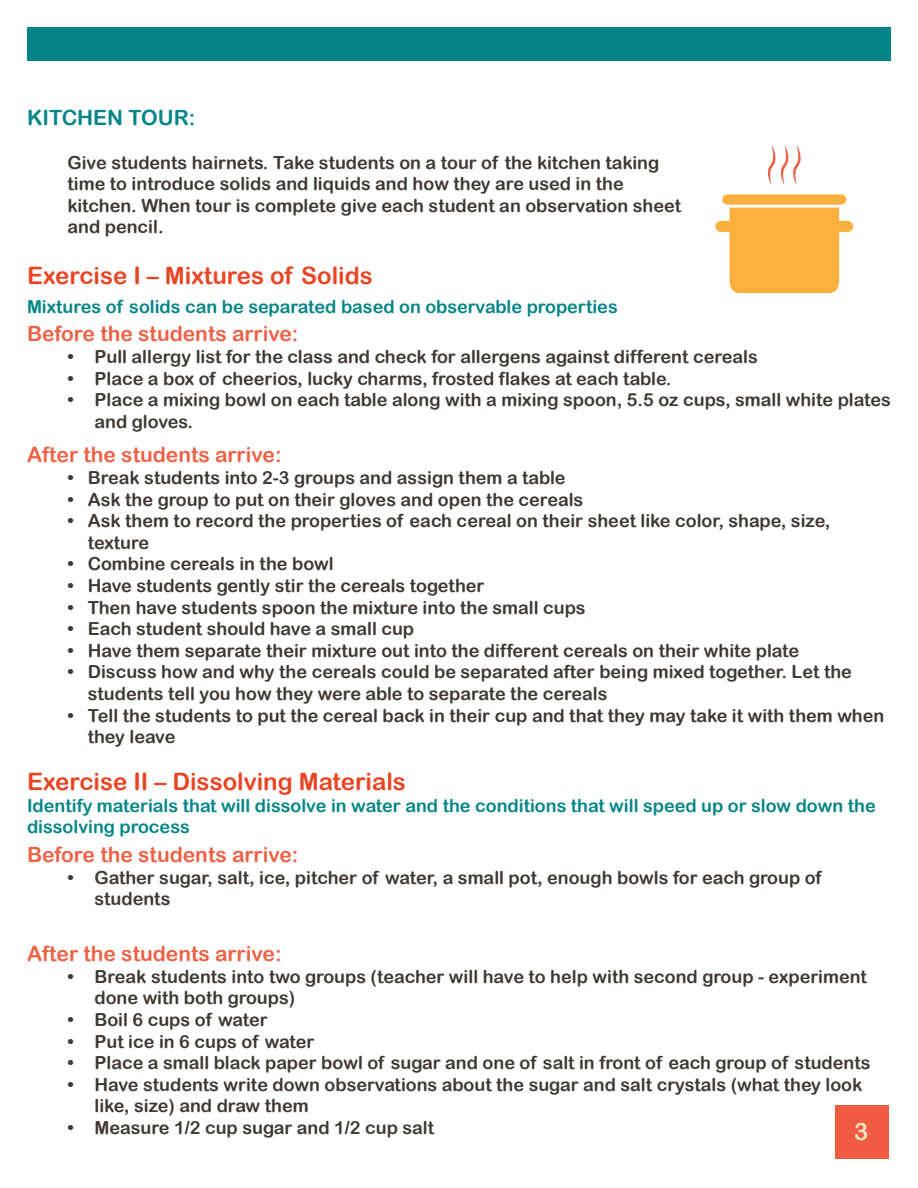
<style>
.page{position:relative;width:918px;height:1188px;background:#fff}
.page>*{position:absolute;margin:0;border:0;box-sizing:border-box;transform-origin:0 0}
.t1{font:24px "Arial Rounded MT Bold";color:#e84524}
.t2{font:24px "Arial Rounded MT Bold";color:#f2e3c4}
.t3{font:21px "Arial Rounded MT Bold";color:#ed6145}
.t4{font:21px "Arial Rounded MT Bold";color:#058587}
.t5{font:18px/21.6px "Arial Rounded MT Bold";color:#403833}
.t6{font:18px "Arial Rounded MT Bold";color:#058587}
</style>
<div class="page">
<div style="left:27px;top:27px;width:864px;height:33px;background:#058587"></div>
<div style="left:835px;top:1105px;width:54px;height:54px;background:#f05c42"></div>
<div style="left:722px;top:194px;width:124px;height:11px;background:#fab03d;border-radius:5px"></div>
<svg style="left:715px;top:208px;width:138px;height:85px"></svg>
<svg style="left:767px;top:145px;width:34px;height:40px"></svg>
<p class="t4" style="left:27px;top:106px;width:170px">KITCHEN TOUR:</p>
<p class="t5" style="left:68px;top:151px;width:615px">Give students hairnets. Take students on a tour of the kitchen taking time to introduce solids and liquids and how they are used in the kitchen. When tour is complete give each student an observation sheet and pencil.</p>
<p class="t1" style="left:27px;top:261px;width:347px">Exercise I – Mixtures of Solids</p>
<p class="t6" style="left:27px;top:296px;width:592px">Mixtures of solids can be separated based on observable properties</p>
<p class="t3" style="left:27px;top:322px;width:273px">Before the students arrive:</p>
<p class="t5" style="left:68px;top:346px;width:692px">• Pull allergy list for the class and check for allergens against different cereals</p>
<p class="t5" style="left:68px;top:367px;width:605px">• Place a box of cheerios, lucky charms, frosted flakes at each table.</p>
<p class="t5" style="left:94px;top:389px;width:798px;text-indent:-27px">• Place a mixing bowl on each table along with a mixing spoon, 5.5 oz cups, small white plates and gloves.</p>
<p class="t3" style="left:27px;top:442px;width:256px">After the students arrive:</p>
<p class="t5" style="left:68px;top:467px;width:500px">• Break students into 2-3 groups and assign them a table</p>
<p class="t5" style="left:68px;top:488px;width:517px">• Ask the group to put on their gloves and open the cereals</p>
<p class="t5" style="left:88px;top:510px;width:744px;text-indent:-20px">• Ask them to record the properties of each cereal on their sheet like color, shape, size, texture</p>
<p class="t5" style="left:68px;top:553px;width:268px">• Combine cereals in the bowl</p>
<p class="t5" style="left:68px;top:575px;width:418px">• Have students gently stir the cereals together</p>
<p class="t5" style="left:68px;top:596px;width:520px">• Then have students spoon the mixture into the small cups</p>
<p class="t5" style="left:68px;top:618px;width:348px">• Each student should have a small cup</p>
<p class="t5" style="left:68px;top:639px;width:733px">• Have them separate their mixture out into the different cereals on their white plate</p>
<p class="t5" style="left:88px;top:661px;width:766px;text-indent:-20px">• Discuss how and why the cereals could be separated after being mixed together. Let the students tell you how they were able to separate the cereals</p>
<p class="t5" style="left:88px;top:704px;width:798px;text-indent:-20px">• Tell the students to put the cereal back in their cup and that they may take it with them when they leave</p>
<p class="t1" style="left:27px;top:767px;width:380px">Exercise II – Dissolving Materials</p>
<p class="t6" style="left:27px;top:795px;width:850px">Identify materials that will dissolve in water and the conditions that will speed up or slow down the</p>
<p class="t6" style="left:27px;top:816px;width:164px">dissolving process</p>
<p class="t3" style="left:27px;top:842px;width:273px">Before the students arrive:</p>
<p class="t5" style="left:94px;top:866px;width:729px;text-indent:-27px">• Gather sugar, salt, ice, pitcher of water, a small pot, enough bowls for each group of students</p>
<p class="t3" style="left:27px;top:941px;width:256px">After the students arrive:</p>
<p class="t5" style="left:94px;top:965px;width:774px;text-indent:-27px">• Break students into two groups (teacher will have to help with second group - experiment done with both groups)</p>
<p class="t5" style="left:68px;top:1009px;width:202px">• Boil 6 cups of water</p>
<p class="t5" style="left:68px;top:1030px;width:249px">• Put ice in 6 cups of water</p>
<p class="t5" style="left:68px;top:1052px;width:805px">• Place a small black paper bowl of sugar and one of salt in front of each group of students</p>
<p class="t5" style="left:94px;top:1073px;width:769px;text-indent:-27px">• Have students write down observations about the sugar and salt crystals (what they look like, size) and draw them</p>
<p class="t5" style="left:68px;top:1117px;width:368px">• Measure 1/2 cup sugar and 1/2 cup salt</p>
<p class="t2" style="left:854px;top:1118px;width:16px">3</p>
</div>
